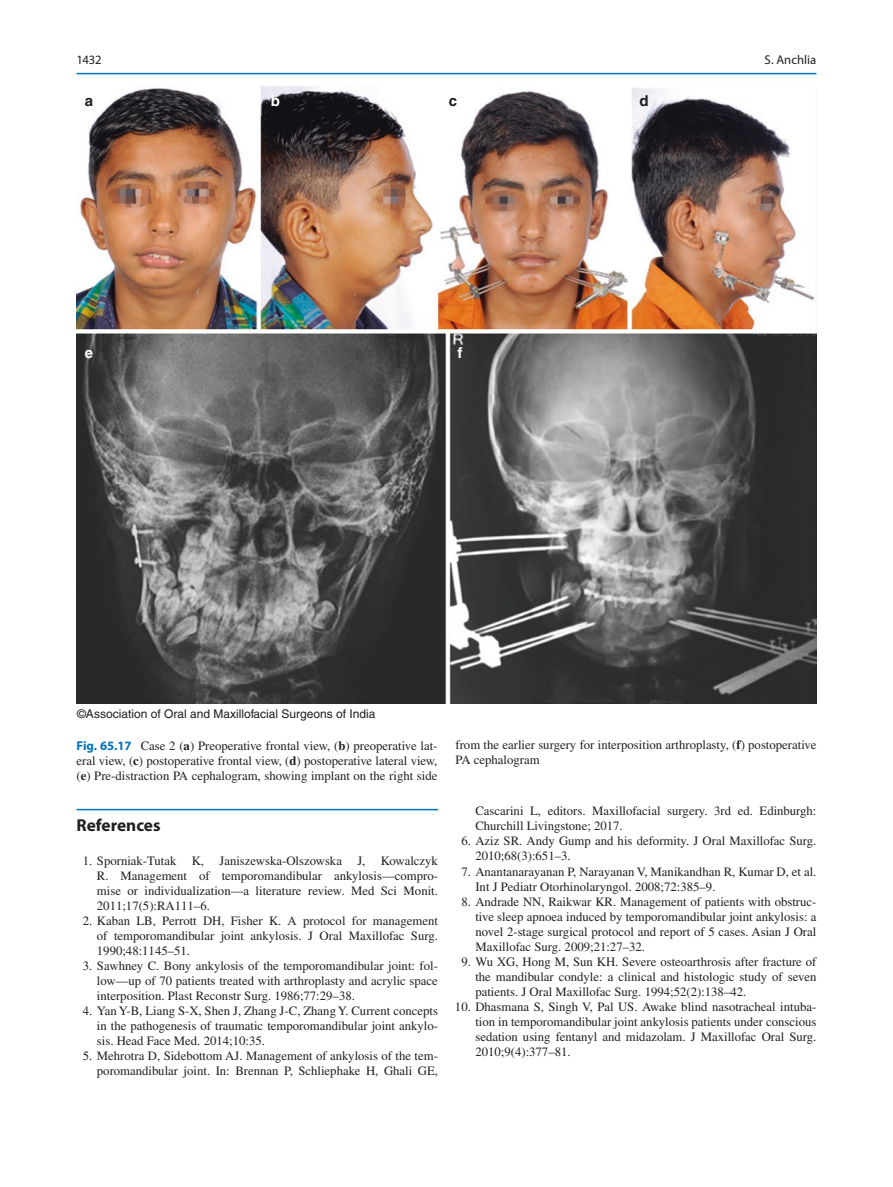
<style>
.page{position:relative;width:893px;height:1187px;background:#fff}
.page>*{position:absolute;margin:0;border:0;box-sizing:border-box;transform-origin:0 0}
.t1{font:700 17.25px "Myriad Pro";color:#231f20}
.t2{font:15px "Helvetica Bold 12";color:#1d1e1f}
.t3{font:15px "Helvetica Bold 12";color:#fff}
.t4{font:12.75px/15px "Times LT Std";color:#231f20;text-align:justify}
.t5{font:12.75px "Myriad Pro Regular 2";letter-spacing:.005em;color:#231f20}
.t6{font:12.75px "Myriad Pro";color:#231f20}
.t7{font:12px "Helvetica 2";color:#1d1e1f}
.s1{font-family:"Myriad Pro";font-weight:700;color:#0073bc}
.s2{font-weight:700}
</style>
<div class="page">
<hr style="left:77px;top:808px;width:361px;height:2px;background:#0073bc">
<img style="left:77px;top:87px;width:739px;height:616px">
<hr style="left:77px;top:73px;width:739px;height:1px;background:#0073bc">
<p class="t6" style="left:77px;top:52px;width:27px">1432</p>
<p class="t2" style="left:85px;top:92px;width:10px">a</p>
<p class="t3" style="left:271px;top:92px;width:11px">b</p>
<p class="t2" style="left:449px;top:92px;width:10px">c</p>
<p class="t2" style="left:640px;top:92px;width:11px">d</p>
<p class="t3" style="left:85px;top:343px;width:10px">e</p>
<p class="t3" style="left:457px;top:343px;width:6px">f</p>
<p class="t5" style="left:765px;top:52px;width:53px">S. Anchlia</p>
<p class="t7" style="left:77px;top:707px;width:300px">©Association of Oral and Maxillofacial Surgeons of India</p>
<p class="t4" style="left:77px;top:738px;width:362px"><span class="s1">Fig. 65.17</span> Case 2 (<span class="s2">a</span>) Preoperative frontal view, (<span class="s2">b</span>) preoperative lat&shy;eral view, (<span class="s2">c</span>) postoperative frontal view, (<span class="s2">d</span>) postoperative lateral view, (<span class="s2">e</span>) Pre-distraction PA cephalogram, showing implant on the right side</p>
<p class="t4" style="left:455px;top:737px;width:362px">from the earlier surgery for interposition arthroplasty, (<span class="s2">f</span>) postoperative<br>PA cephalogram</p>
<h1 class="t1" style="left:77px;top:813px;width:85px">References</h1>
<p class="t4" style="left:97px;top:852px;width:343px;text-indent:-14px">1. Sporniak-Tutak K, Janiszewska-Olszowska J, Kowalczyk R. Management of temporomandibular ankylosis—compro&shy;mise or individualization—a literature review. Med Sci Monit.<br>2011;17(5):RA111–6.</p>
<p class="t4" style="left:97px;top:912px;width:343px;text-indent:-14px">2. Kaban LB, Perrott DH, Fisher K. A protocol for management of temporomandibular joint ankylosis. J Oral Maxillofac Surg.<br>1990;48:1145–51.</p>
<p class="t4" style="left:97px;top:957px;width:343px;text-indent:-14px">3. Sawhney C. Bony ankylosis of the temporomandibular joint: fol&shy;low—up of 70 patients treated with arthroplasty and acrylic space interposition. Plast Reconstr Surg. 1986;77:29–38.</p>
<p class="t4" style="left:97px;top:1002px;width:343px;text-indent:-14px">4. Yan Y-B, Liang S-X, Shen J, Zhang J-C, Zhang Y. Current concepts in the pathogenesis of traumatic temporomandibular joint ankylo&shy;sis. Head Face Med. 2014;10:35.</p>
<p class="t4" style="left:83px;top:1047px;width:357px;text-align:right">5. Mehrotra D, Sidebottom AJ. Management of ankylosis of the tem&shy;poromandibular joint. In: Brennan P, Schliephake H, Ghali GE,</p>
<p class="t4" style="left:475px;top:803px;width:343px">Cascarini L, editors. Maxillofacial surgery. 3rd ed. Edinburgh:<br>Churchill Livingstone; 2017.</p>
<p class="t4" style="left:475px;top:833px;width:343px;text-indent:-14px">6. Aziz SR. Andy Gump and his deformity. J Oral Maxillofac Surg.<br>2010;68(3):651–3.</p>
<p class="t4" style="left:475px;top:863px;width:343px;text-indent:-14px">7. Anantanarayanan P, Narayanan V, Manikandhan R, Kumar D, et al.<br>Int J Pediatr Otorhinolaryngol. 2008;72:385–9.</p>
<p class="t4" style="left:475px;top:893px;width:343px;text-indent:-14px">8. Andrade NN, Raikwar KR. Management of patients with obstruc&shy;tive sleep apnoea induced by temporomandibular joint ankylosis: a novel 2-stage surgical protocol and report of 5 cases. Asian J Oral Maxillofac Surg. 2009;21:27–32.</p>
<p class="t4" style="left:475px;top:953px;width:343px;text-indent:-14px">9. Wu XG, Hong M, Sun KH. Severe osteoarthrosis after fracture of the mandibular condyle: a clinical and histologic study of seven patients. J Oral Maxillofac Surg. 1994;52(2):138–42.</p>
<p class="t4" style="left:475px;top:998px;width:343px;text-indent:-20px">10. Dhasmana S, Singh V, Pal US. Awake blind nasotracheal intuba&shy;tion in temporomandibular joint ankylosis patients under conscious sedation using fentanyl and midazolam. J Maxillofac Oral Surg.<br>2010;9(4):377–81.</p>
</div>
